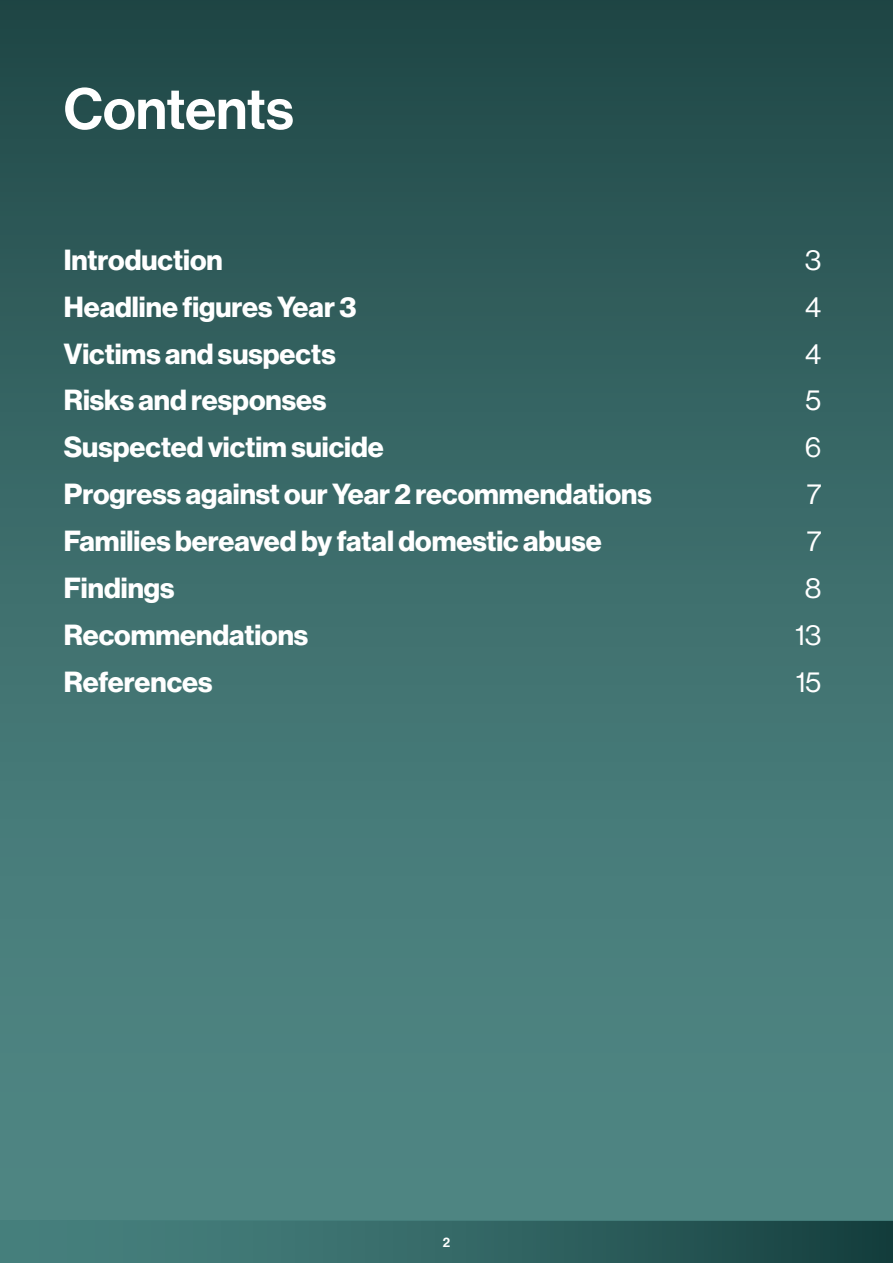
<style>
.page{position:relative;width:893px;height:1263px;background:#fff}
.page>*{position:absolute;margin:0;border:0;box-sizing:border-box;transform-origin:0 0}
.t1{font:57px "N Haas Grotesk DS Pro 65 Md";color:#fff}
.t2{font:28.5px "N Haas Grotesk DS Pro 75 Bd";color:#fff}
.t3{font:28.5px "N Haas Grotesk DS Pro 55 Rg";color:#fff}
.t4{font:13.5px "N Haas Grotesk DS Pro 65 Md";color:#fff}
</style>
<div class="page">
<div style="left:0;top:1221px;width:893px;height:42px;background:linear-gradient(to right,#4d8886,#184342)"></div>
<div style="left:0;top:0;width:893px;height:1220px;background:linear-gradient(to bottom,#234c4b,#558e8b)"></div>
<p class="t1" style="left:64px;top:76px;width:231px">Contents</p>
<p class="t2" style="left:64px;top:243px;width:160px">Introduction</p>
<p class="t3" style="left:805px;top:243px;width:18px">3</p>
<p class="t2" style="left:64px;top:290px;width:294px">Headline figures Year 3</p>
<p class="t3" style="left:805px;top:290px;width:18px">4</p>
<p class="t2" style="left:64px;top:337px;width:273px">Victims and suspects</p>
<p class="t3" style="left:805px;top:337px;width:18px">4</p>
<p class="t2" style="left:64px;top:384px;width:264px">Risks and responses</p>
<p class="t3" style="left:806px;top:384px;width:17px">5</p>
<p class="t2" style="left:64px;top:431px;width:322px">Suspected victim suicide</p>
<p class="t3" style="left:805px;top:431px;width:18px">6</p>
<p class="t2" style="left:64px;top:478px;width:589px">Progress against our Year 2 recommendations</p>
<p class="t3" style="left:807px;top:478px;width:16px">7</p>
<p class="t2" style="left:64px;top:525px;width:540px">Families bereaved by fatal domestic abuse</p>
<p class="t3" style="left:807px;top:525px;width:16px">7</p>
<p class="t2" style="left:64px;top:572px;width:112px">Findings</p>
<p class="t3" style="left:805px;top:572px;width:18px">8</p>
<p class="t2" style="left:64px;top:619px;width:246px">Recommendations</p>
<p class="t3" style="left:795px;top:619px;width:28px">13</p>
<p class="t2" style="left:64px;top:666px;width:150px">References</p>
<p class="t3" style="left:796px;top:666px;width:27px">15</p>
<p class="t4" style="left:443px;top:1234px;width:9px">2</p>
</div>
